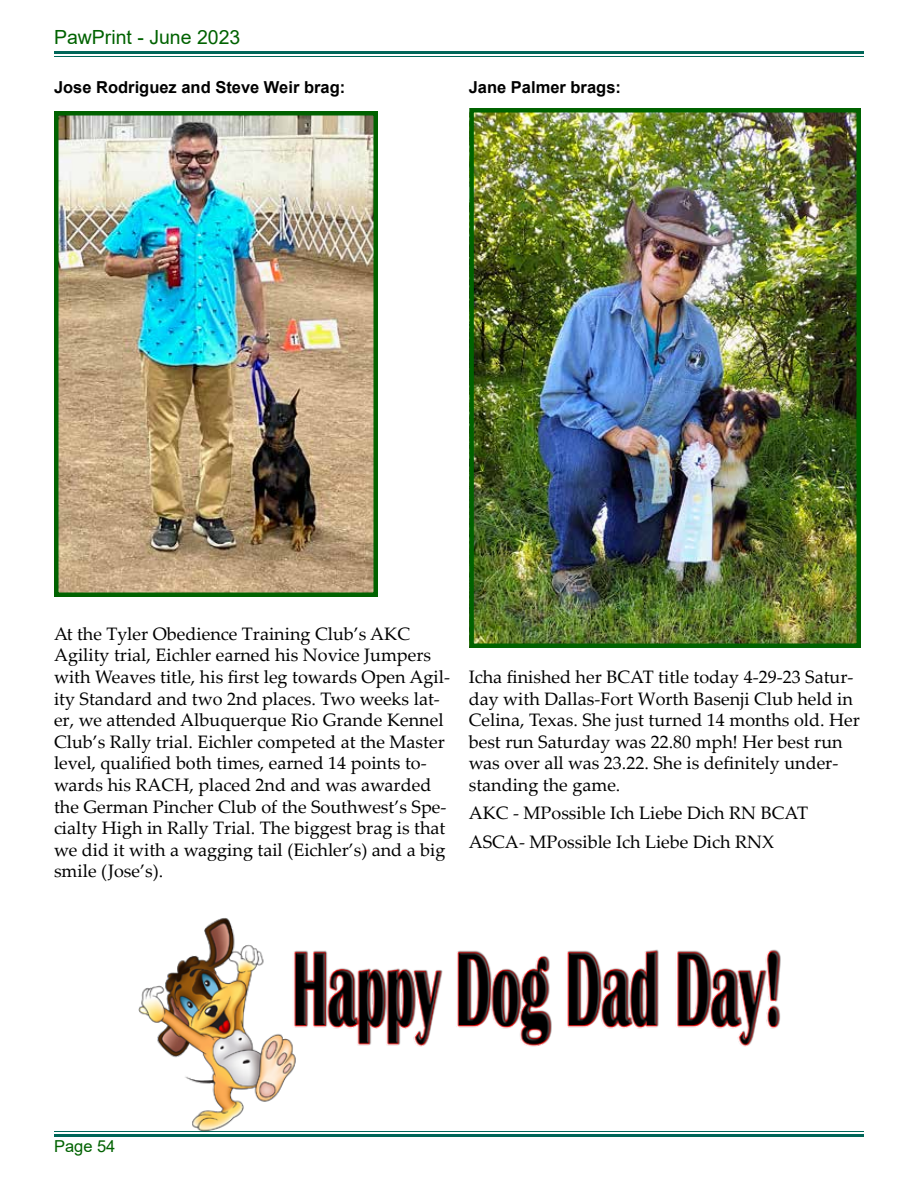
<style>
.page{position:relative;width:918px;height:1188px;background:#fff}
.page>*{position:absolute;margin:0;border:0;box-sizing:border-box;transform-origin:0 0}
.t1{font:19.5px "Arial";color:#006200}
.t2{font:18px/21.6px "Palatino Linotype";color:#000}
.t3{font:700 16.5px "Arial";color:#000}
.t4{font:16.5px "Arial";color:#006200}
</style>
<div class="page">
<hr style="left:54px;top:51px;width:810px;height:3px;background:#006658">
<hr style="left:54px;top:56px;width:810px;height:1px;background:#006658">
<hr style="left:54px;top:1131px;width:810px;height:1px;background:#006658">
<hr style="left:54px;top:1134px;width:810px;height:3px;background:#006658">
<img style="left:59px;top:116px;width:314px;height:476px">
<div style="left:54px;top:111px;width:324px;height:486px;border:4px solid #006200"></div>
<img style="left:474px;top:113px;width:382px;height:530px">
<div style="left:469px;top:108px;width:392px;height:540px;border:4px solid #006200"></div>
<img style="left:138px;top:918px;width:643px;height:214px">
<p class="t1" style="left:54px;top:24px;width:188px">PawPrint - June 2023</p>
<p class="t3" style="left:54px;top:76px;width:293px">Jose Rodriguez and Steve Weir brag:</p>
<p class="t3" style="left:469px;top:76px;width:154px">Jane Palmer brags:</p>
<p class="t2" style="left:54px;top:622px;width:398px">At the Tyler Obedience Training Club’s AKC Agility trial, Eichler earned his Novice Jumpers with Weaves title, his first leg towards Open Agil&shy;ity Standard and two 2nd places. Two weeks lat&shy;er, we attended Albuquerque Rio Grande Kennel Club’s Rally trial. Eichler competed at the Master level, qualified both times, earned 14 points to&shy;wards his RACH, placed 2nd and was awarded the German Pincher Club of the Southwest’s Spe&shy;cialty High in Rally Trial. The biggest brag is that we did it with a wagging tail (Eichler’s) and a big smile (Jose’s).</p>
<p class="t2" style="left:469px;top:665px;width:393px">Icha finished her BCAT title today 4-29-23 Satur&shy;day with Dallas-Fort Worth Basenji Club held in Celina, Texas. She just turned 14 months old. Her best run Saturday was 22.80 mph! Her best run was over all was 23.22. She is definitely under&shy;standing the game.</p>
<p class="t2" style="left:469px;top:798px;width:341px;line-height:28.3px">AKC - MPossible Ich Liebe Dich RN BCAT<br>ASCA- MPossible Ich Liebe Dich RNX</p>
<p class="t4" style="left:54px;top:1135px;width:63px">Page 54</p>
</div>
